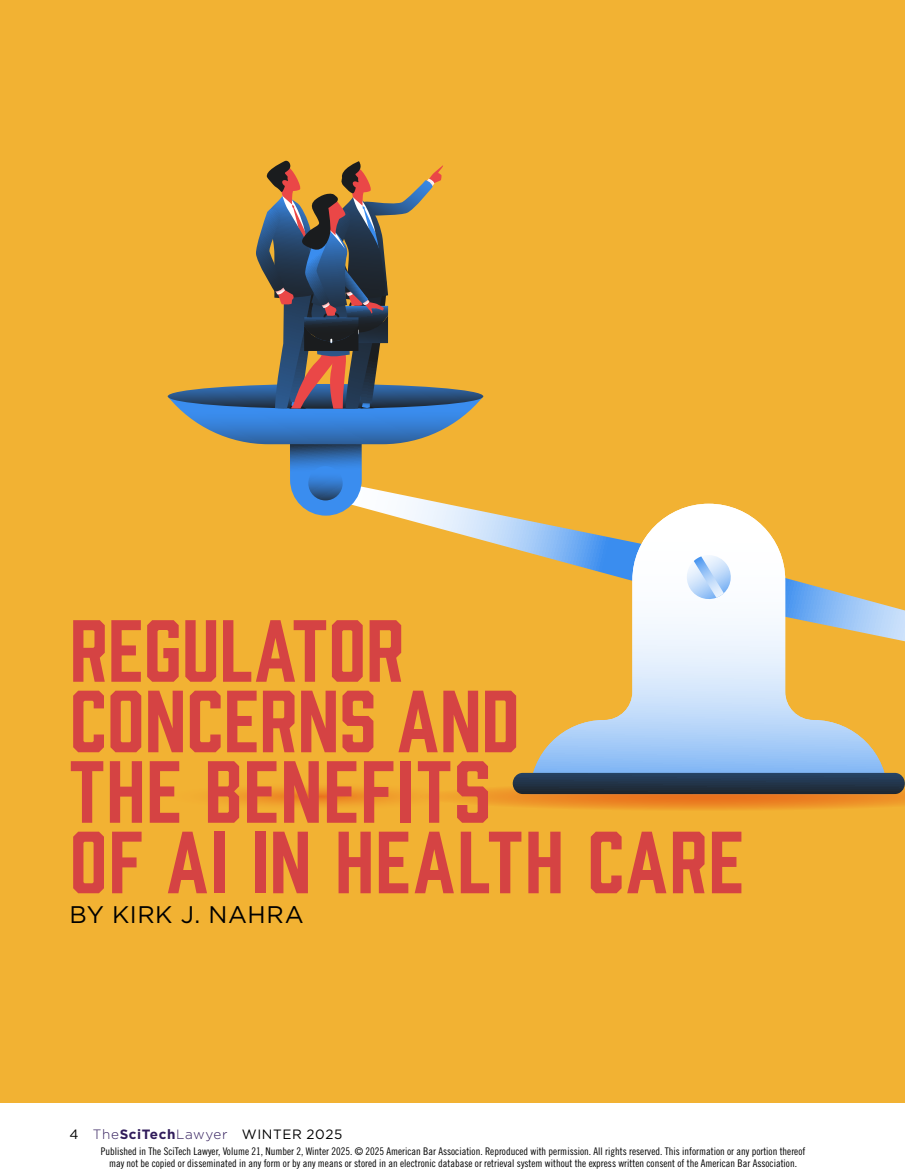
<style>
.page{position:relative;width:905px;height:1175px;background:#fff}
.page>*{position:absolute;margin:0;border:0;box-sizing:border-box;transform-origin:0 0}
.t1{font:81px/70.5px "Prohibition";letter-spacing:.01em;color:#d54343}
.t2{font:24px "Gotham";letter-spacing:.02em;color:#000}
.t3{font:13.5px "Gotham";letter-spacing:.04em;color:#000}
.t4{font:10.5px/12px "Trade Gothic LT Std Cn 18";color:#000;text-align:center}
.s1{font-weight:300;color:#311c5b}
.s2{font-weight:700;color:#311c5b}
</style>
<div class="page">
<div style="left:0;top:0;width:904px;height:1102px;background:#f2b233"></div>
<svg style="left:320px;top:511px;width:210px;height:42px"></svg>
<svg style="left:530px;top:504px;width:357px;height:269px"></svg>
<svg style="left:215px;top:773px;width:689px;height:37px"></svg>
<svg style="left:683px;top:555px;width:221px;height:86px"></svg>
<svg style="left:168px;top:160px;width:315px;height:355px"></svg>
<h1 class="t1" style="left:70px;top:609px;width:675px">REGULATOR<br>CONCERNS AND<br>THE BENEFITS<br>OF AI IN HEALTH CARE</h1>
<h2 class="t2" style="left:70px;top:899px;width:235px">BY KIRK J. NAHRA</h2>
<p class="t3" style="left:70px;top:1125px;width:274px">4 <span class="s1">The</span><span class="s2">SciTech</span><span class="s1">Lawyer</span> WINTER 2025</p>
<p class="t4" style="left:101px;top:1144px;width:706px">Published in The SciTech Lawyer, Volume 21, Number 2, Winter 2025. © 2025 American Bar Association. Reproduced with permission. All rights reserved. This information or any portion thereof may not be copied or disseminated in any form or by any means or stored in an electronic database or retrieval system without the express written consent of the American Bar Association.</p>
</div>
